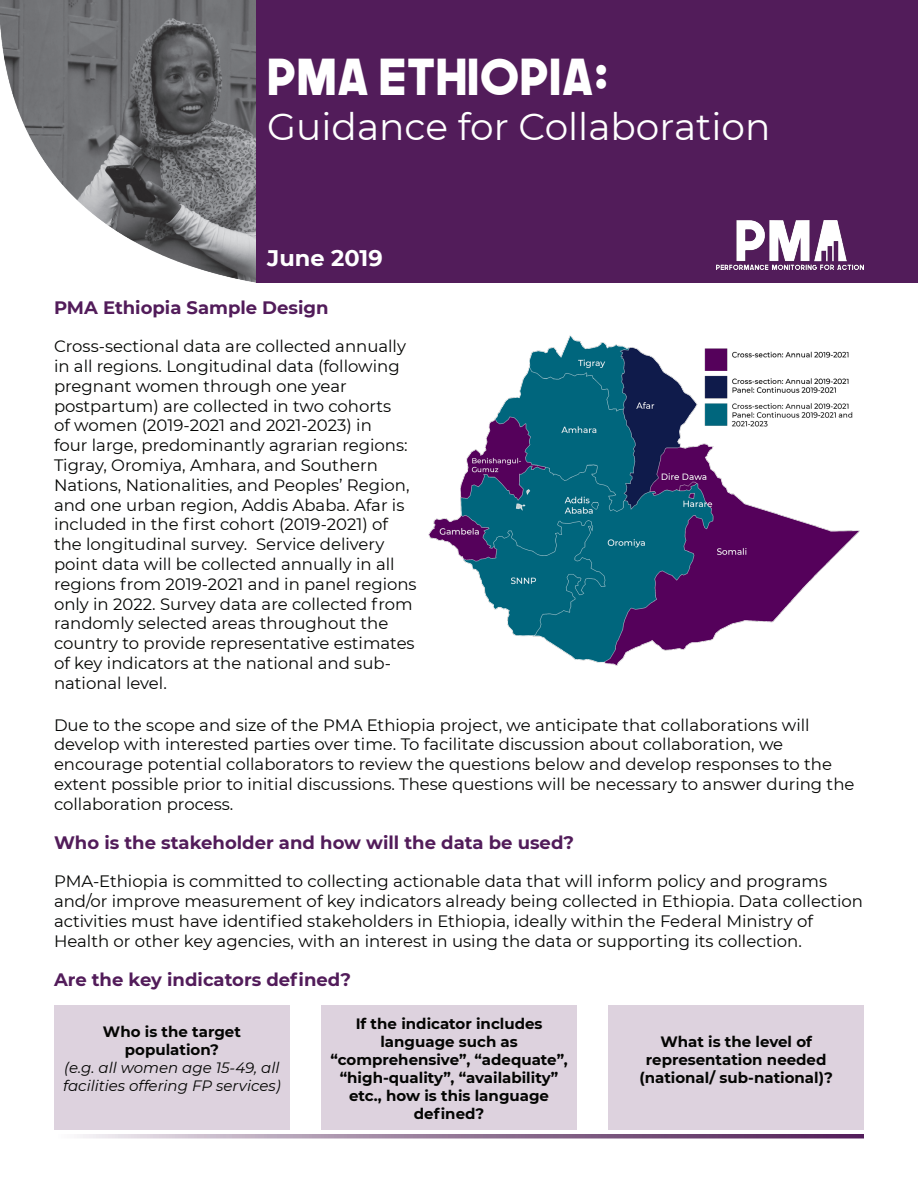
<style>
.page{position:relative;width:918px;height:1188px;background:#fff}
.page>*{position:absolute;margin:0;border:0;box-sizing:border-box;transform-origin:0 0}
.t1{font:49.5px "The Next Font";color:#fff}
.t2{font:37.5px "Montserrat";color:#fff}
.t3{font:700 22.5px "Montserrat";color:#fff}
.t4{font:700 18px "Montserrat";color:#521c5a}
.t5{font:16.5px/19.8px "Montserrat";color:#040503}
.t6{font:700 15px/18px "Montserrat";color:#040503;text-align:center}
.t7{font:italic 15px/18px "Montserrat";color:#040503}
</style>
<div class="page">
<div style="left:54px;top:1005px;width:236px;height:125px;background:#ddd2de"></div>
<img style="left:0;top:0;width:256px;height:282px">
<div style="left:256px;top:0;width:662px;height:282px;background:#521c5a"></div>
<img style="left:428px;top:335px;width:432px;height:331px">
<img style="left:716px;top:220px;width:148px;height:50px">
<svg style="left:80px;top:1134px;width:784px;height:4px;background:#977b9a"></svg>
<div style="left:321px;top:1005px;width:256px;height:125px;background:#ddd2de"></div>
<div style="left:608px;top:1005px;width:256px;height:125px;background:#ddd2de"></div>
<p class="t1" style="left:267px;top:43px;width:342px">PMA Ethiopia:</p>
<p class="t2" style="left:267px;top:101px;width:505px">Guidance for Collaboration</p>
<p class="t3" style="left:267px;top:242px;width:117px">June 2019</p>
<p class="t4" style="left:54px;top:295px;width:276px">PMA Ethiopia Sample Design</p>
<p class="t5" style="left:54px;top:336px;width:364px">Cross-sectional data are collected annually in all regions. Longitudinal data (following pregnant women through one year postpartum) are collected in two cohorts<br>of women (2019-2021 and 2021-2023) in<br>four large, predominantly agrarian regions:<br>Tigray, Oromiya, Amhara, and Southern Nations, Nationalities, and Peoples’ Region, and one urban region, Addis Ababa. Afar is included in the first cohort (2019-2021) of the longitudinal survey. Service delivery point data will be collected annually in all regions from 2019-2021 and in panel regions only in 2022. Survey data are collected from randomly selected areas throughout the country to provide representative estimates of key indicators at the national and sub&shy;national level.</p>
<p class="t5" style="left:54px;top:714px;width:802px">Due to the scope and size of the PMA Ethiopia project, we anticipate that collaborations will develop with interested parties over time. To facilitate discussion about collaboration, we encourage potential collaborators to review the questions below and develop responses to the extent possible prior to initial discussions. These questions will be necessary to answer during the collaboration process.</p>
<p class="t4" style="left:54px;top:830px;width:522px">Who is the stakeholder and how will the data be used?</p>
<p class="t5" style="left:54px;top:871px;width:811px">PMA-Ethiopia is committed to collecting actionable data that will inform policy and programs and/or improve measurement of key indicators already being collected in Ethiopia. Data collection activities must have identified stakeholders in Ethiopia, ideally within the Federal Ministry of Health or other key agencies, with an interest in using the data or supporting its collection.</p>
<p class="t4" style="left:54px;top:967px;width:299px">Are the key indicators defined?</p>
<p class="t6" style="left:103px;top:1022px;width:139px">Who is the target population?</p>
<p class="t7" style="left:63px;top:1058px;width:219px">(e.g. all women age 15-49, all facilities offering FP services)</p>
<p class="t6" style="left:330px;top:1014px;width:239px">If the indicator includes language such as “comprehensive”, “adequate”, “high-quality”, “availability” etc., how is this language defined?</p>
<p class="t6" style="left:639px;top:1032px;width:195px">What is the level of representation needed (national/ sub-national)?</p>
</div>
